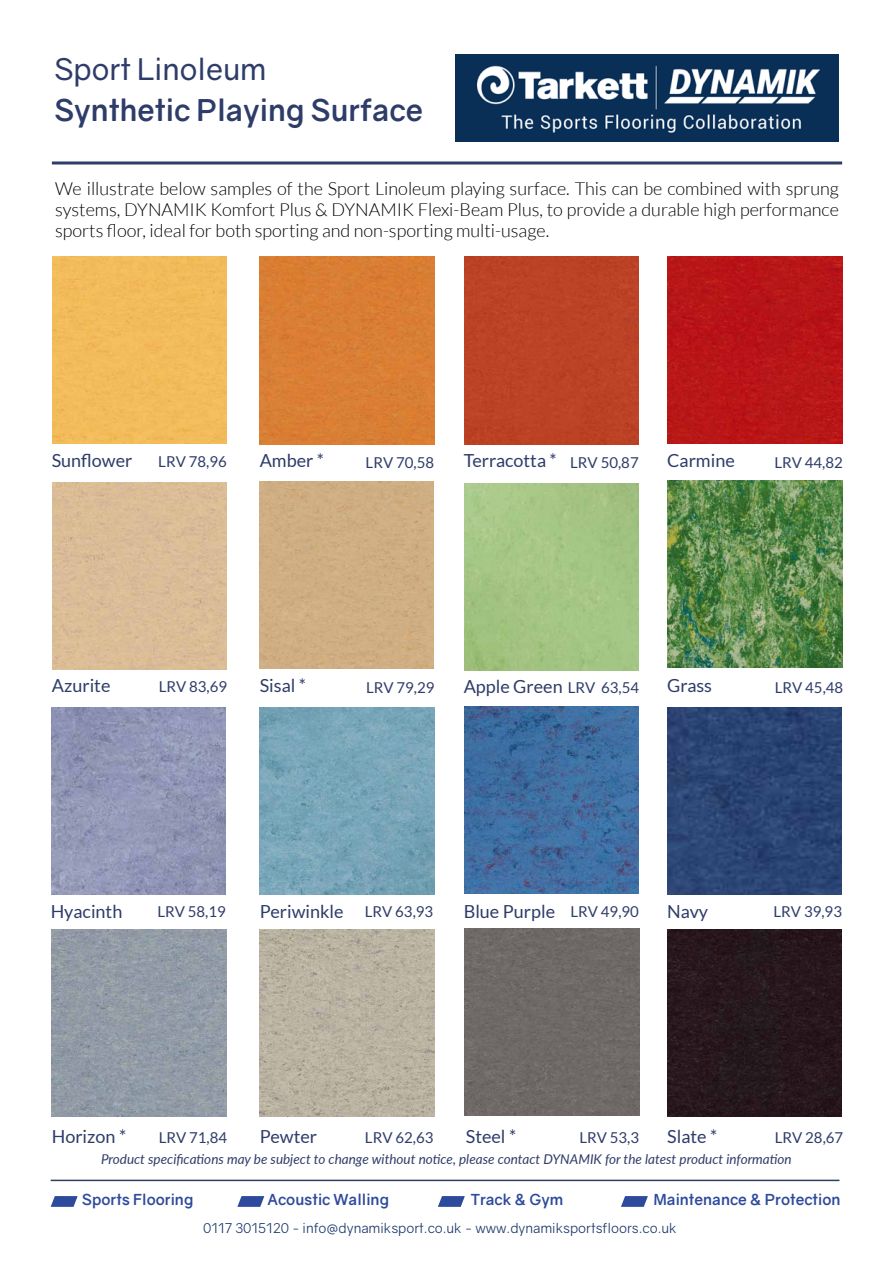
<style>
.page{position:relative;width:893px;height:1263px;background:#fff}
.page>*{position:absolute;margin:0;border:0;box-sizing:border-box;transform-origin:0 0}
.t1{font:700 30px "Gravity";color:#2e3c69}
.t2{font:30px "Gravity";color:#2e3c69}
.t3{font:300 18px/21px "Lato";color:#000;text-align:justify}
.t4{font:18px "Lato";color:#2e3c69}
.t5{font:700 15.15px "Gravity";color:#2e4a9c}
.t6{font:15px "Lato";color:#2e3c69}
.t7{font:13.65px "Gravity";color:#1f3a6b}
.t8{font:italic 13.5px "Lato";color:#2e3c69}
</style>
<div class="page">
<hr style="left:51px;top:1179px;width:788px;height:2px;background:#2e3c69">
<svg style="left:51px;top:1196px;width:27px;height:11px"></svg>
<svg style="left:621px;top:1196px;width:27px;height:11px"></svg>
<svg style="left:438px;top:1196px;width:27px;height:11px"></svg>
<svg style="left:237px;top:1196px;width:27px;height:11px"></svg>
<img style="left:51px;top:707px;width:175px;height:187px">
<img style="left:260px;top:707px;width:174px;height:187px">
<img style="left:667px;top:707px;width:175px;height:187px">
<img style="left:464px;top:706px;width:175px;height:187px">
<img style="left:52px;top:929px;width:174px;height:187px">
<img style="left:260px;top:929px;width:174px;height:187px">
<div style="left:465px;top:928px;width:174px;height:187px;background:#6f6a68"></div>
<img style="left:667px;top:929px;width:175px;height:187px">
<div style="left:52px;top:256px;width:175px;height:187px;background:#f2bc5c"></div>
<div style="left:260px;top:257px;width:174px;height:187px;background:#d97e35"></div>
<div style="left:464px;top:257px;width:175px;height:187px;background:#bb4226"></div>
<div style="left:668px;top:256px;width:174px;height:187px;background:#b81517"></div>
<div style="left:52px;top:483px;width:175px;height:187px;background:#dabd97"></div>
<div style="left:259px;top:482px;width:174px;height:187px;background:#cfae83"></div>
<img style="left:464px;top:483px;width:175px;height:187px">
<img style="left:668px;top:481px;width:174px;height:187px">
<hr style="left:52px;top:161px;width:790px;height:3px;background:#2e3c69">
<img style="left:456px;top:54px;width:383px;height:88px">
<h1 class="t2" style="left:54px;top:51px;width:214px">Sport Linoleum</h1>
<h1 class="t1" style="left:54px;top:91px;width:370px">Synthetic Playing Surface</h1>
<p class="t3" style="left:55px;top:178px;width:785px">We illustrate below samples of the Sport Linoleum playing surface. This can be combined with sprung systems, DYNAMIK Komfort Plus &amp; DYNAMIK Flexi-Beam Plus, to provide a durable high performance sports floor, ideal for both sporting and non-sporting multi-usage.</p>
<p class="t4" style="left:52px;top:451px;width:82px">Sunflower</p>
<p class="t4" style="left:260px;top:451px;width:66px">Amber *</p>
<p class="t4" style="left:464px;top:451px;width:95px">Terracotta *</p>
<p class="t4" style="left:667px;top:451px;width:69px">Carmine</p>
<p class="t6" style="left:158px;top:453px;width:70px">LRV 78,96</p>
<p class="t6" style="left:366px;top:454px;width:70px">LRV 70,58</p>
<p class="t6" style="left:570px;top:454px;width:70px">LRV 50,87</p>
<p class="t6" style="left:774px;top:454px;width:70px">LRV 44,82</p>
<p class="t4" style="left:52px;top:676px;width:60px">Azurite</p>
<p class="t4" style="left:260px;top:676px;width:48px">Sisal *</p>
<p class="t4" style="left:464px;top:676px;width:100px">Apple Green</p>
<p class="t4" style="left:667px;top:676px;width:46px">Grass</p>
<p class="t6" style="left:159px;top:678px;width:70px">LRV 83,69</p>
<p class="t6" style="left:366px;top:679px;width:70px">LRV 79,29</p>
<p class="t6" style="left:568px;top:679px;width:73px">LRV 63,54</p>
<p class="t6" style="left:775px;top:679px;width:70px">LRV 45,48</p>
<p class="t4" style="left:51px;top:901px;width:73px">Hyacinth</p>
<p class="t4" style="left:260px;top:901px;width:85px">Periwinkle</p>
<p class="t4" style="left:464px;top:901px;width:93px">Blue Purple</p>
<p class="t4" style="left:667px;top:901px;width:42px">Navy</p>
<p class="t6" style="left:157px;top:903px;width:70px">LRV 58,19</p>
<p class="t6" style="left:365px;top:903px;width:70px">LRV 63,93</p>
<p class="t6" style="left:570px;top:903px;width:70px">LRV 49,90</p>
<p class="t6" style="left:774px;top:903px;width:70px">LRV 39,93</p>
<p class="t4" style="left:52px;top:1126px;width:76px">Horizon *</p>
<p class="t4" style="left:260px;top:1126px;width:59px">Pewter</p>
<p class="t4" style="left:466px;top:1126px;width:52px">Steel *</p>
<p class="t4" style="left:667px;top:1126px;width:52px">Slate *</p>
<p class="t6" style="left:159px;top:1129px;width:70px">LRV 71,84</p>
<p class="t6" style="left:365px;top:1129px;width:70px">LRV 62,63</p>
<p class="t6" style="left:579px;top:1129px;width:61px">LRV 53,3</p>
<p class="t6" style="left:775px;top:1129px;width:70px">LRV 28,67</p>
<p class="t8" style="left:101px;top:1150px;width:692px">Product specifications may be subject to change without notice, please contact DYNAMIK for the latest product information</p>
<p class="t5" style="left:82px;top:1190px;width:113px">Sports Flooring</p>
<p class="t5" style="left:268px;top:1190px;width:123px">Acoustic Walling</p>
<p class="t5" style="left:471px;top:1190px;width:94px">Track &amp; Gym</p>
<p class="t5" style="left:653px;top:1190px;width:189px">Maintenance &amp; Protection</p>
<p class="t7" style="left:203px;top:1220px;width:475px">0117 3015120 - info@dynamiksport.co.uk - www.dynamiksportsfloors.co.uk</p>
</div>
